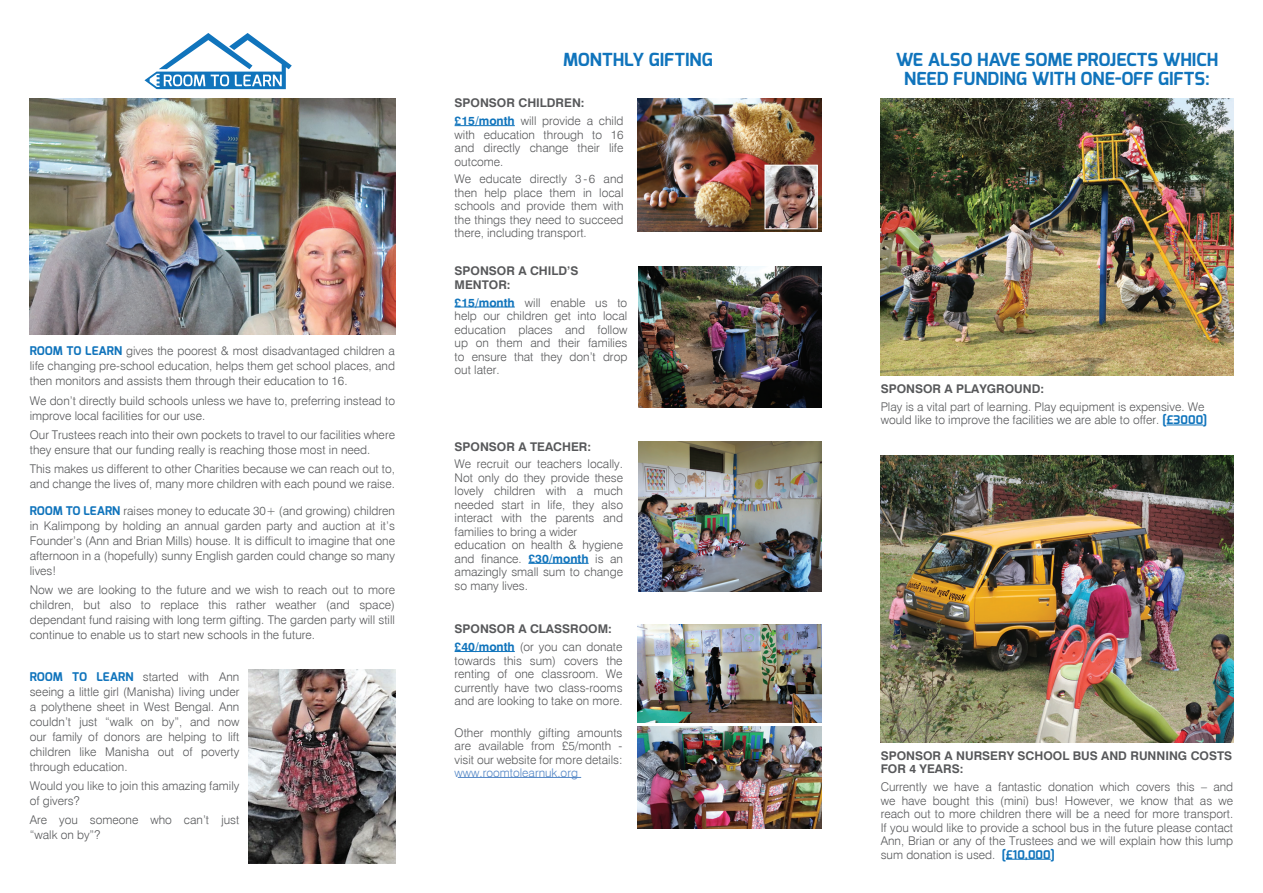
<style>
.page{position:relative;width:1263px;height:893px;background:#fff}
.page>*{position:absolute;margin:0;border:0;box-sizing:border-box;transform-origin:0 0}
.t1{font:700 18px/19.5px "Exo";color:#1074bc;text-align:center}
.t2{font:300 12px/13.5px "Swiss 721 BT";color:#57585a;text-align:justify}
.t3{font:700 12px/13.5px "Swiss 721 BT";color:#57585a}
.t4{font:300 12px "Swiss 721 BT";color:#5487c6}
.s1{font-family:"Exo";font-weight:700;color:#1074bc}
.s2{font-weight:700}
.s3{font-weight:700;color:#1074bc}
.s4{color:#1074bc}
.s5{font-weight:300}
</style>
<div class="page">
<img style="left:248px;top:669px;width:147px;height:194px">
<img style="left:30px;top:98px;width:365px;height:237px">
<hr style="left:455px;top:125px;width:60px;height:1px;background:#1074bc">
<hr style="left:528px;top:563px;width:61px;height:1px;background:#1074bc">
<hr style="left:455px;top:307px;width:60px;height:1px;background:#1074bc">
<hr style="left:455px;top:651px;width:60px;height:1px;background:#1074bc">
<hr style="left:458px;top:777px;width:123px;height:1px;background:#5487c6">
<hr style="left:1006px;top:859px;width:45px;height:1px;background:#1074bc">
<hr style="left:1166px;top:425px;width:37px;height:1px;background:#1074bc">
<img style="left:637px;top:98px;width:184px;height:134px">
<img style="left:767px;top:167px;width:49px;height:60px">
<div style="left:765px;top:165px;width:53px;height:64px;border:1px solid #fff"></div>
<img style="left:638px;top:266px;width:183px;height:141px">
<img style="left:638px;top:441px;width:183px;height:150px">
<img style="left:637px;top:624px;width:184px;height:99px">
<img style="left:637px;top:727px;width:184px;height:102px">
<img style="left:881px;top:455px;width:352px;height:287px">
<img style="left:881px;top:98px;width:352px;height:277px">
<svg style="left:144px;top:33px;width:148px;height:56px"></svg>
<p class="t2" style="left:30px;top:344px;width:367px;line-height:15px"><span class="s1">ROOM TO LEARN</span> gives the poorest &amp; most disadvantaged children a life changing pre-school education, helps them get school places, and then monitors and assists them through their education to 16.</p>
<p class="t2" style="left:30px;top:393px;width:367px;line-height:15px">We don’t directly build schools unless we have to, preferring instead to improve local facilities for our use.</p>
<p class="t2" style="left:30px;top:427px;width:367px;line-height:15px">Our Trustees reach into their own pockets to travel to our facilities where they ensure that our funding really is reaching those most in need.</p>
<p class="t2" style="left:30px;top:461px;width:367px;line-height:15px">This makes us different to other Charities because we can reach out to, and change the lives of, many more children with each pound we raise.</p>
<p class="t2" style="left:30px;top:503px;width:367px;line-height:15px"><span class="s1">ROOM TO LEARN</span> raises money to educate 30+ (and growing) children in Kalimpong by holding an annual garden party and auction at it’s Founder’s (Ann and Brian Mills) house. It is difficult to imagine that one afternoon in a (hopefully) sunny English garden could change so many lives!</p>
<p class="t2" style="left:30px;top:582px;width:367px;line-height:15px">Now we are looking to the future and we wish to reach out to more children, but also to replace this rather weather (and space) dependant fund raising with long term gifting. The garden party will still continue to enable us to start new schools in the future.</p>
<p class="t2" style="left:30px;top:669px;width:211px;line-height:15px"><span class="s1">ROOM TO LEARN</span> started with Ann seeing a little girl (Manisha) living under a polythene sheet in West Bengal. Ann couldn’t just “walk on by”, and now our family of donors are helping to lift children like Manisha out of poverty through education.</p>
<p class="t2" style="left:30px;top:778px;width:211px;line-height:15px">Would you like to join this amazing family of givers?</p>
<p class="t2" style="left:30px;top:812px;width:211px;line-height:15px">Are you someone who can’t just “walk on by”?</p>
<h1 class="t1" style="left:563px;top:49px;width:151px">MONTHLY GIFTING</h1>
<p class="t2" style="left:455px;top:94px;width:170px;line-height:17.7px"><span class="s2">SPONSOR CHILDREN: </span><span class="s3">£15/month</span> will provide a child</p>
<p class="t2" style="left:455px;top:128px;width:170px">with education through to 16 and directly change their life outcome.</p>
<p class="t2" style="left:455px;top:172px;width:170px">We educate directly 3 - 6 and then help place them in local schools and provide them with the things they need to succeed there, including transport.</p>
<p class="t3" style="left:455px;top:264px;width:125px">SPONSOR A CHILD’S<br>MENTOR:</p>
<p class="t2" style="left:455px;top:295px;width:174px"><span class="s3">£15/month</span> will enable us to help our children get into local education places and follow up on them and their families to ensure that they don’t drop out later.</p>
<p class="t3" style="left:455px;top:439px;width:138px">SPONSOR A TEACHER:</p>
<p class="t2" style="left:455px;top:457px;width:170px;text-align:left">We recruit our teachers locally.<br>Not only do they provide these lovely children with a much needed start in life, they also interact with the parents and families to bring a wider education on health &amp; hygiene and finance. <span class="s3">£30/month</span> is an amazingly small sum to change so many lives.</p>
<p class="t3" style="left:455px;top:620px;width:169px;line-height:17.7px">SPONSOR A CLASSROOM: <span class="s4">£40/month</span> <span class="s5">(or you can donate</span></p>
<p class="t2" style="left:455px;top:653px;width:169px">towards this sum) covers the renting of one classroom. We currently have two class-rooms and are looking to take on more.</p>
<p class="t2" style="left:455px;top:725px;width:169px">Other monthly gifting amounts are available from £5/month - visit our website for more details:</p>
<p class="t4" style="left:455px;top:765px;width:125px">www.roomtolearnuk.org</p>
<h1 class="t1" style="left:896px;top:49px;width:324px">WE ALSO HAVE SOME PROJECTS WHICH<br>NEED FUNDING WITH ONE-OFF GIFTS:</h1>
<p class="t3" style="left:881px;top:382px;width:165px">SPONSOR A PLAYGROUND:</p>
<p class="t2" style="left:881px;top:400px;width:328px">Play is a vital part of learning. Play equipment is expensive. We would like to improve the facilities we are able to offer. <span class="s1">[£3000]</span></p>
<p class="t3" style="left:881px;top:749px;width:353px">SPONSOR A NURSERY SCHOOL BUS AND RUNNING COSTS<br>FOR 4 YEARS:</p>
<p class="t2" style="left:881px;top:780px;width:354px">Currently we have a fantastic donation which covers this – and we have bought this (mini) bus! However, we know that as we reach out to more children there will be a need for more transport.<br>If you would like to provide a school bus in the future please contact Ann, Brian or any of the Trustees and we will explain how this lump sum donation is used. <span class="s1">[£10,000]</span></p>
</div>
